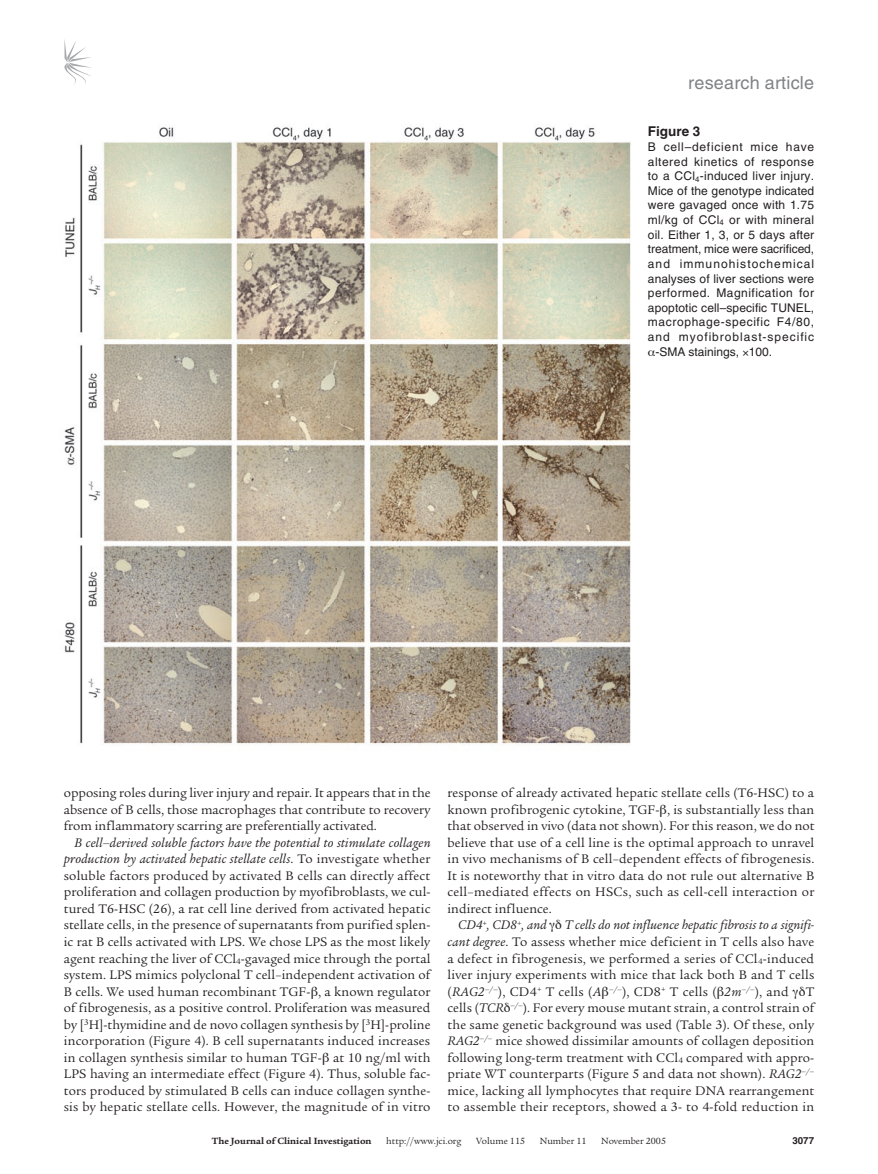
<style>
.page{position:relative;width:878px;height:1174px;background:#fff}
.page>*{position:absolute;margin:0;border:0;box-sizing:border-box;transform-origin:0 0}
.t1{font:18px "Helvetica LT Std";letter-spacing:.01em;color:#808285}
.t2{font:13.5px/16.5px "Legacy Serif Std";letter-spacing:.015em;color:#231f20;text-align:justify}
.t3{font:italic 13.5px "Legacy Serif Std";letter-spacing:.005em;color:#231f20}
.t4{font:700 13.5px "Helvetica LT Std";color:#231f20}
.t5{font:12px "Helvetica LT Std";letter-spacing:.025em;color:#231f20}
.t6{font:12px "Helvetica LT Std";letter-spacing:-.005em;color:#231f20}
.t7{font:12px "Helvetica LT Std";letter-spacing:.045em;color:#231f20}
.t8{font:12px "Helvetica LT Std";letter-spacing:.05em;color:#231f20}
.t9{font:12px "Helvetica LT Std";letter-spacing:.08em;color:#231f20}
.t10{font:12px "Helvetica LT Std";letter-spacing:.06em;color:#231f20}
.t11{font:12px "Helvetica LT Std";letter-spacing:.09em;color:#231f20}
.t12{font:12px "Helvetica LT Std";color:#231f20}
.t13{font:9.75px "Legacy Serif Std";color:#231f20}
.t14{font:700 9.75px "Legacy Serif Std";color:#231f20}
.t15{font:700 9.75px "Helvetica LT Std";color:#231f20}
.s1{font-style:italic}
</style>
<div class="page">
<svg style="left:64px;top:39px;width:27px;height:45px"></svg>
<img style="left:64px;top:127px;width:567px;height:619px">
<h1 class="t1" style="left:688px;top:72px;width:127px">research article</h1>
<p class="t4" style="left:648px;top:123px;width:54px">Figure 3</p>
<p class="t10" style="left:648px;top:140px;width:168px">B cell–deficient mice have</p>
<p class="t7" style="left:648px;top:154px;width:168px">altered kinetics of response</p>
<p class="t5" style="left:648px;top:169px;width:168px">to a CCl<sub>4</sub>-induced liver injury.</p>
<p class="t5" style="left:648px;top:184px;width:168px">Mice of the genotype indicated</p>
<p class="t5" style="left:648px;top:198px;width:168px">were gavaged once with 1.75</p>
<p class="t5" style="left:648px;top:213px;width:168px">ml/kg of CCl<sub>4</sub> or with mineral</p>
<p class="t5" style="left:648px;top:227px;width:168px">oil. Either 1, 3, or 5 days after</p>
<p class="t6" style="left:648px;top:242px;width:168px">treatment, mice were sacrificed,</p>
<p class="t11" style="left:648px;top:257px;width:168px">and immunohistochemical</p>
<p class="t5" style="left:648px;top:271px;width:168px">analyses of liver sections were</p>
<p class="t5" style="left:648px;top:286px;width:168px">performed. Magnification for</p>
<p class="t5" style="left:648px;top:301px;width:168px">apoptotic cell–specific TUNEL,</p>
<p class="t8" style="left:648px;top:315px;width:168px">macrophage-specific F4/80,</p>
<p class="t9" style="left:648px;top:330px;width:168px">and myofibroblast-specific</p>
<p class="t12" style="left:655px;top:344px;width:118px">-SMA stainings, 100.</p>
<p class="t2" style="left:64px;top:785px;width:368px">opposing roles during liver injury and repair. It appears that in the absence of B cells, those macrophages that contribute to recovery from inflammatory scarring are preferentially activated.</p>
<p class="t2" style="left:64px;top:834px;width:368px;text-indent:11px"><span class="s1">B cell–derived soluble factors have the potential to stimulate collagen production by activated hepatic stellate cells</span>. To investigate whether soluble factors produced by activated B cells can directly affect proliferation and collagen production by myofibroblasts, we cul&shy;tured T6-HSC (26), a rat cell line derived from activated hepatic stellate cells, in the presence of supernatants from purified splen&shy;ic rat B cells activated with LPS. We chose LPS as the most likely agent reaching the liver of CCl<sub>4</sub>-gavaged mice through the portal system. LPS mimics polyclonal T cell–independent activation of B cells. We used human recombinant TGF- , a known regulator of fibrogenesis, as a positive control. Proliferation was measured by [<sup>3</sup>H]-thymidine and de novo collagen synthesis by [<sup>3</sup>H]-proline incorporation (Figure 4). B cell supernatants induced increases in collagen synthesis similar to human TGF- at 10 ng/ml with LPS having an intermediate effect (Figure 4). Thus, soluble fac&shy;tors produced by stimulated B cells can induce collagen synthe&shy;sis by hepatic stellate cells. However, the magnitude of in vitro</p>
<p class="t2" style="left:447px;top:785px;width:368px">response of already activated hepatic stellate cells (T6-HSC) to a</p>
<p class="t2" style="left:447px;top:801px;width:368px">known profibrogenic cytokine, TGF- , is substantially less than</p>
<p class="t2" style="left:447px;top:818px;width:368px">that observed in vivo (data not shown). For this reason, we do not</p>
<p class="t2" style="left:447px;top:834px;width:368px">believe that use of a cell line is the optimal approach to unravel</p>
<p class="t2" style="left:447px;top:851px;width:368px">in vivo mechanisms of B cell–dependent effects of fibrogenesis.</p>
<p class="t2" style="left:447px;top:867px;width:368px">It is noteworthy that in vitro data do not rule out alternative B</p>
<p class="t2" style="left:447px;top:884px;width:368px">cell–mediated effects on HSCs, such as cell-cell interaction or</p>
<p class="t2" style="left:447px;top:900px;width:106px">indirect influence.</p>
<p class="t3" style="left:458px;top:917px;width:90px">CD4<sup>+</sup>, CD8<sup>+</sup>, and</p>
<p class="t2" style="left:447px;top:917px;width:368px;text-indent:117px"><span class="s1">T cells do not influence hepatic fibrosis to a signifi&shy;cant degree</span>. To assess whether mice deficient in T cells also have a defect in fibrogenesis, we performed a series of CCl<sub>4</sub>-induced liver injury experiments with mice that lack both B and T cells (<span class="s1">RAG2</span><sup>–/–</sup>), CD4<sup>+</sup> T cells (<span class="s1">A</span> <sup>–/–</sup>), CD8<sup>+</sup> T cells ( <span class="s1">2m</span><sup>–/–</sup>), and</p>
<p class="t2" style="left:447px;top:983px;width:368px;text-indent:358px">T cells (<span class="s1">TCR</span> <sup>–/–</sup>). For every mouse mutant strain, a control strain of the same genetic background was used (Table 3). Of these, only <span class="s1">RAG2</span><sup>–/–</sup> mice showed dissimilar amounts of collagen deposition following long-term treatment with CCl<sub>4</sub> compared with appro&shy;priate WT counterparts (Figure 5 and data not shown). <span class="s1">RAG2</span><sup>–/– </sup>mice, lacking all lymphocytes that require DNA rearrangement to assemble their receptors, showed a 3- to 4-fold reduction in</p>
<p class="t14" style="left:212px;top:1135px;width:161px">The Journal of Clinical Investigation</p>
<p class="t13" style="left:386px;top:1135px;width:77px">http://www.jci.org</p>
<p class="t13" style="left:476px;top:1135px;width:50px">Volume 115</p>
<p class="t13" style="left:540px;top:1135px;width:48px">Number 11</p>
<p class="t13" style="left:601px;top:1135px;width:66px">November 2005</p>
<p class="t15" style="left:792px;top:1134px;width:23px">3077</p>
</div>
